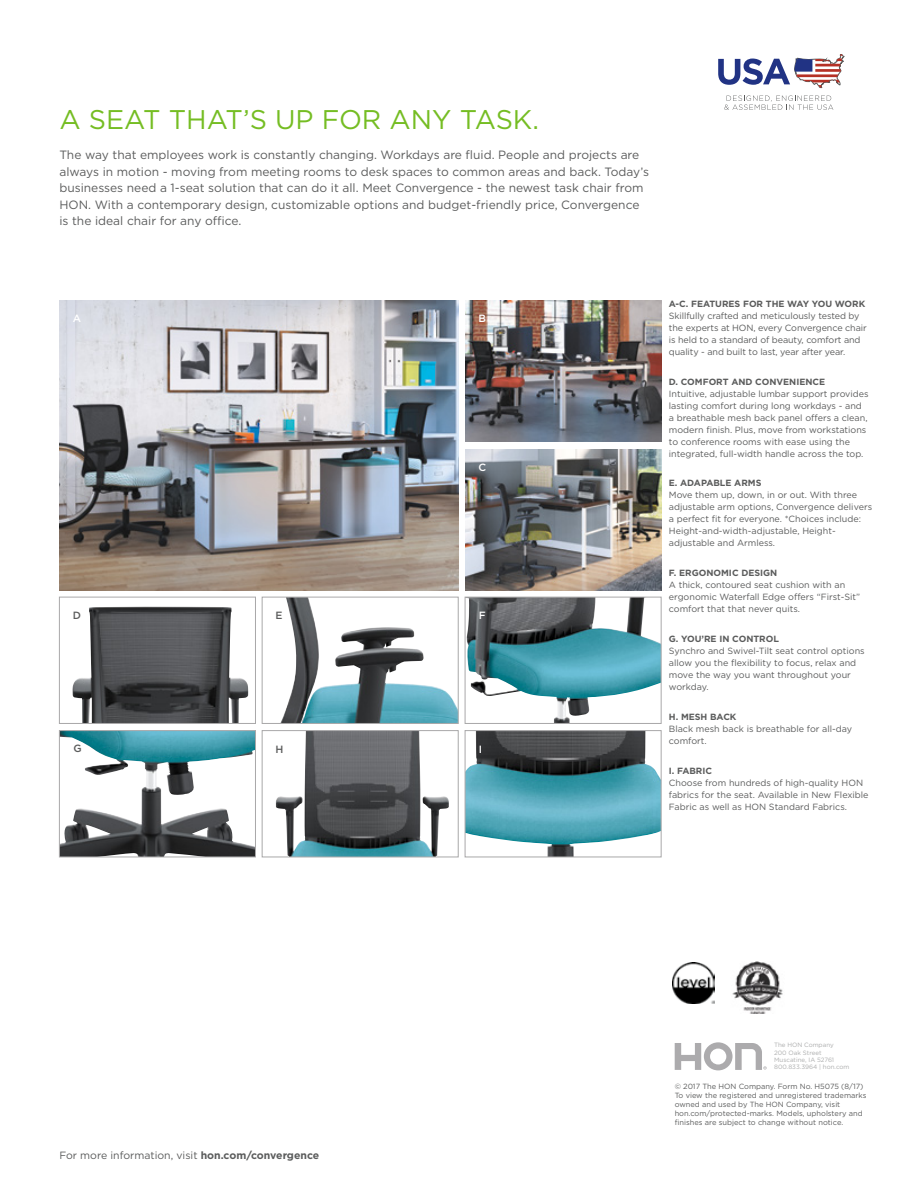
<style>
.page{position:relative;width:918px;height:1188px;background:#fff}
.page>*{position:absolute;margin:0;border:0;box-sizing:border-box;transform-origin:0 0}
.t1{font:27px "Gotham";color:#75bd23}
.t2{font:12px/16.5px "Gotham";color:#5b5c5c}
.t3{font:10.5px "Gotham";color:#5b5c5c}
.t4{font:500 10.5px "Gotham";color:#fff}
.t5{font:500 10.5px "Gotham";color:#5b5c5c}
.t6{font:9px/12px "Gotham";color:#5b5c5c}
.t7{font:700 9px "Gotham";color:#5b5c5c}
.t8{font:7.5px/9px "Gotham";color:#5b5c5c}
.t9{font:6.15px/7.5px "Gotham";color:#acadad}
.s1{font-weight:700}
</style>
<div class="page">
<img style="left:61px;top:732px;width:193px;height:123px">
<div style="left:59px;top:730px;width:197px;height:127px;border:1px solid #a9a8a9"></div>
<img style="left:465px;top:300px;width:196px;height:142px">
<img style="left:59px;top:300px;width:400px;height:291px">
<img style="left:467px;top:599px;width:193px;height:123px">
<div style="left:465px;top:597px;width:197px;height:127px;border:1px solid #a9a8a9"></div>
<img style="left:465px;top:449px;width:196px;height:142px">
<img style="left:72px;top:607px;width:176px;height:115px">
<div style="left:59px;top:597px;width:197px;height:127px;border:1px solid #a9a8a9"></div>
<img style="left:281px;top:599px;width:176px;height:123px">
<div style="left:262px;top:597px;width:197px;height:127px;border:1px solid #a9a8a9"></div>
<img style="left:732px;top:962px;width:51px;height:51px">
<img style="left:673px;top:962px;width:41px;height:42px">
<svg style="left:675px;top:1042px;width:92px;height:28px"></svg>
<svg style="left:724px;top:95px;width:109px;height:15px"></svg>
<svg style="left:718px;top:54px;width:126px;height:34px"></svg>
<img style="left:467px;top:732px;width:193px;height:123px">
<div style="left:465px;top:730px;width:197px;height:127px;border:1px solid #a9a8a9"></div>
<img style="left:276px;top:732px;width:173px;height:123px">
<div style="left:262px;top:730px;width:197px;height:127px;border:1px solid #a9a8a9"></div>
<h1 class="t1" style="left:59px;top:102px;width:481px">A SEAT THAT’S UP FOR ANY TASK.</h1>
<p class="t2" style="left:59px;top:147px;width:591px">The way that employees work is constantly changing. Workdays are fluid. People and projects are always in motion - moving from meeting rooms to desk spaces to common areas and back. Today’s businesses need a 1-seat solution that can do it all. Meet Convergence - the newest task chair from HON. With a contemporary design, customizable options and budget-friendly price, Convergence is the ideal chair for any office.</p>
<p class="t4" style="left:73px;top:312px;width:10px">A</p>
<p class="t5" style="left:73px;top:608px;width:10px">D</p>
<p class="t5" style="left:73px;top:742px;width:10px">G</p>
<p class="t4" style="left:479px;top:312px;width:9px">B</p>
<p class="t5" style="left:276px;top:608px;width:9px">E</p>
<p class="t4" style="left:478px;top:461px;width:9px">C</p>
<p class="t4" style="left:478px;top:609px;width:9px">CF</p>
<p class="t5" style="left:276px;top:742px;width:9px">H</p>
<p class="t4" style="left:479px;top:742px;width:5px">I</p>
<p class="t7" style="left:669px;top:298px;width:198px">A-C. FEATURES FOR THE WAY YOU WORK</p>
<p class="t6" style="left:669px;top:310px;width:199px">Skillfully crafted and meticulously tested by the experts at HON, every Convergence chair is held to a standard of beauty, comfort and quality - and built to last, year after year.</p>
<p class="t7" style="left:669px;top:376px;width:158px">D. COMFORT AND CONVENIENCE</p>
<p class="t6" style="left:669px;top:388px;width:201px">Intuitive, adjustable lumbar support provides lasting comfort during long workdays - and a breathable mesh back panel offers a clean, modern finish. Plus, move from workstations to conference rooms with ease using the integrated, full-width handle across the top.</p>
<p class="t7" style="left:669px;top:477px;width:94px">E. ADAPABLE ARMS</p>
<p class="t6" style="left:669px;top:489px;width:205px">Move them up, down, in or out. With three adjustable arm options, Convergence delivers a perfect fit for everyone. *Choices include:<br>Height-and-width-adjustable, Height&shy;adjustable and Armless.</p>
<p class="t7" style="left:669px;top:567px;width:110px">F. ERGONOMIC DESIGN</p>
<p class="t6" style="left:669px;top:579px;width:193px">A thick, contoured seat cushion with an ergonomic Waterfall Edge offers “First-Sit” comfort that that never quits.</p>
<p class="t7" style="left:669px;top:633px;width:112px">G. YOU’RE IN CONTROL</p>
<p class="t6" style="left:669px;top:644px;width:197px">Synchro and Swivel-Tilt seat control options allow you the flexibility to focus, relax and move the way you want throughout your workday.</p>
<p class="t7" style="left:669px;top:711px;width:69px">H. MESH BACK</p>
<p class="t6" style="left:669px;top:722px;width:185px">Black mesh back is breathable for all-day comfort.</p>
<p class="t7" style="left:669px;top:765px;width:45px">I. FABRIC</p>
<p class="t6" style="left:669px;top:776px;width:201px">Choose from hundreds of high-quality HON fabrics for the seat. Available in New Flexible<br>Fabric as well as HON Standard Fabrics.</p>
<p class="t3" style="left:59px;top:1148px;width:261px">For more information, visit <span class="s1">hon.com/convergence</span></p>
<p class="t9" style="left:774px;top:1041px;width:77px">The HON Company<br>200 Oak Street<br>Muscatine, IA 52761<br>800.833.3964 | hon.com</p>
<p class="t8" style="left:675px;top:1082px;width:193px">© 2017 The HON Company. Form No. H5075 (8/17)<br>To view the registered and unregistered trademarks owned and used by The HON Company, visit hon.com/protected-marks. Models, upholstery and finishes are subject to change without notice.</p>
</div>
